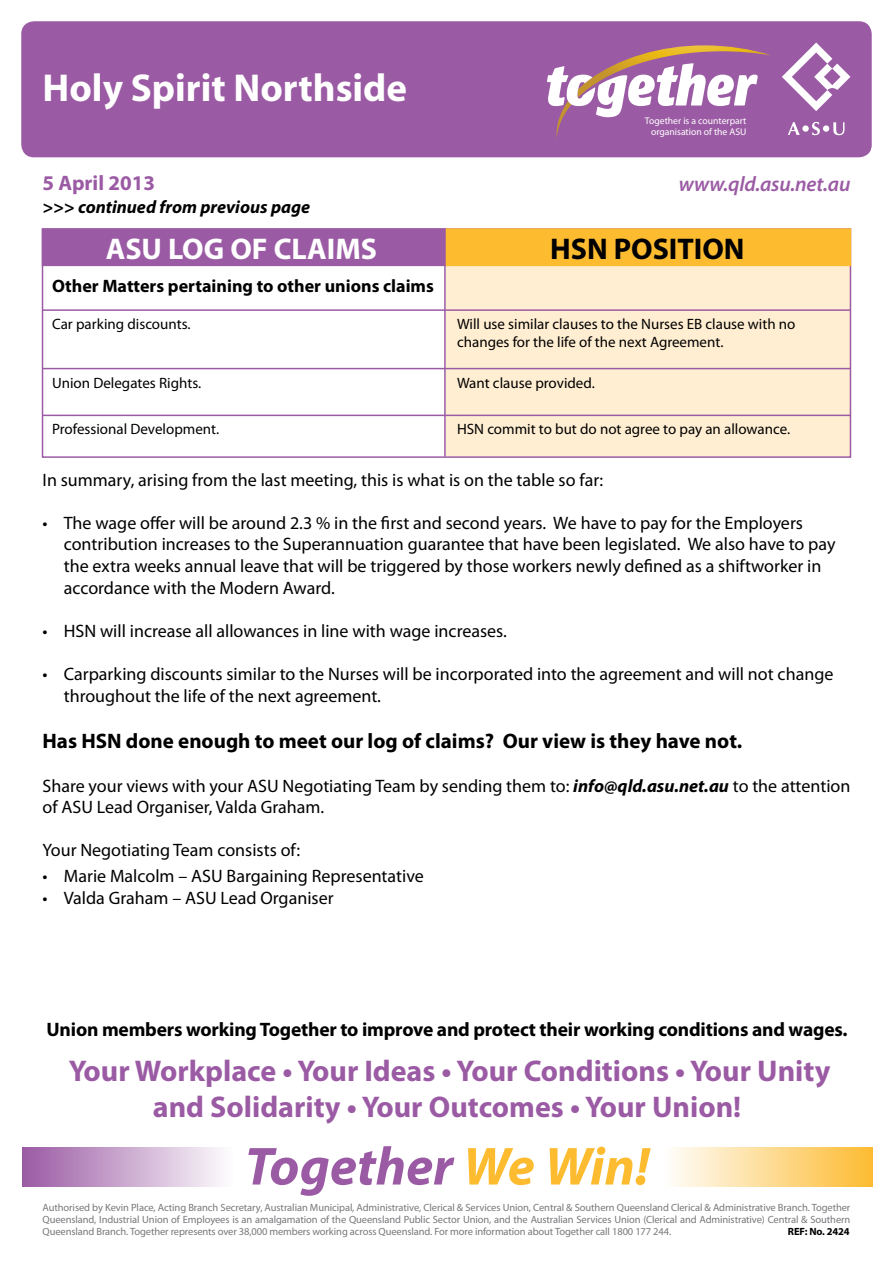
<style>
.page{position:relative;width:893px;height:1263px;background:#fff}
.page>*{position:absolute;margin:0;border:0;box-sizing:border-box;transform-origin:0 0}
.t1{font:italic 700 54px "Myriad Pro";color:#9b5ba4}
.t2{font:700 39px "Myriad";color:#fff}
.t3{font:700 30px/36px "Myriad Pro";color:#9b5ba4;text-align:center}
.t4{font:700 30px "Myriad Pro";color:#fff}
.t5{font:700 30px "Myriad Pro";color:#000}
.t6{font:700 21px "Myriad Pro";color:#000}
.t7{font:italic 600 21px "Myriad Pro";letter-spacing:-.01em;color:#9b5ba4}
.t8{font:700 21px "Myriad Pro";color:#9b5ba4}
.t9{font:700 19.5px "Myriad Pro";letter-spacing:-.01em;color:#000}
.t10{font:18px/21.6px "Myriad Pro";color:#000}
.t11{font:700 18px "Myriad Pro";color:#000}
.t12{font:italic 700 18px "Myriad Pro";color:#000}
.t13{font:15px/18px "Myriad Pro";color:#000}
.t14{font:10.5px/12px "Myriad Pro";letter-spacing:-.01em;color:#77787b;text-align:justify}
.t15{font:700 10.5px "Myriad Pro";letter-spacing:-.01em;color:#000}
.t16{font:9.75px/11.2px "Myriad Pro";color:#fff;text-align:right}
.s1{font-weight:700;font-style:italic}
.s2{color:#fdbb30}
</style>
<div class="page">
<div style="left:446px;top:228px;width:405px;height:229px;background:#ffeed2"></div>
<hr style="left:444px;top:266px;width:2px;height:191px;background:#9b5ba4">
<div style="left:42px;top:228px;width:405px;height:38px;background:#9b5ba4;border:2px solid #9b5ba4"></div>
<div style="left:446px;top:228px;width:405px;height:38px;background:#fdbb30;border:2px solid #fdbb30"></div>
<hr style="left:43px;top:309px;width:807px;height:2px;background:#9b5ba4">
<hr style="left:43px;top:368px;width:807px;height:1px;background:#9b5ba4">
<hr style="left:43px;top:415px;width:807px;height:1px;background:#9b5ba4">
<div style="left:21px;top:21px;width:851px;height:136px;background:#9b5ba4;border-radius:13px"></div>
<svg style="left:547px;top:45px;width:224px;height:93px"></svg>
<svg style="left:782px;top:43px;width:68px;height:68px"></svg>
<svg style="left:788px;top:122px;width:12px;height:13px"></svg>
<div style="left:802px;top:125px;width:7px;height:7px;background:#fff;border-radius:50%"></div>
<svg style="left:812px;top:122px;width:8px;height:13px"></svg>
<div style="left:823px;top:125px;width:6px;height:7px;background:#fff;border-radius:50%"></div>
<svg style="left:833px;top:122px;width:11px;height:13px"></svg>
<div style="left:22px;top:1147px;width:210px;height:39px;background:linear-gradient(to right,#9a5aa3,#fdfcfd)"></div>
<div style="left:662px;top:1147px;width:210px;height:39px;background:linear-gradient(to right,#feffff,#fdbc33)"></div>
<h2 class="t2" style="left:43px;top:68px;width:366px">Holy Spirit Northside</h2>
<p class="t16" style="left:645px;top:114px;width:103px">Together is a counterpart organisation of the ASU</p>
<p class="t8" style="left:43px;top:169px;width:114px">5 April 2013</p>
<p class="t7" style="left:679px;top:170px;width:173px">www.qld.asu.net.au</p>
<p class="t12" style="left:43px;top:196px;width:269px">&gt;&gt;&gt; continued from previous page</p>
<h3 class="t4" style="left:106px;top:229px;width:273px">ASU LOG OF CLAIMS</h3>
<h3 class="t5" style="left:550px;top:229px;width:196px">HSN POSITION</h3>
<p class="t11" style="left:52px;top:274px;width:383px">Other Matters pertaining to other unions claims</p>
<p class="t13" style="left:52px;top:315px;width:140px">Car parking discounts.</p>
<p class="t13" style="left:52px;top:373px;width:151px">Union Delegates Rights.</p>
<p class="t13" style="left:52px;top:420px;width:169px">Professional Development.</p>
<p class="t13" style="left:457px;top:315px;width:340px">Will use similar clauses to the Nurses EB clause with no changes for the life of the next Agreement.</p>
<p class="t13" style="left:457px;top:373px;width:139px">Want clause provided.</p>
<p class="t13" style="left:457px;top:420px;width:335px">HSN commit to but do not agree to pay an allowance.</p>
<p class="t10" style="left:43px;top:468px;width:562px">In summary, arising from the last meeting, this is what is on the table so far:</p>
<p class="t10" style="left:64px;top:512px;width:773px;text-indent:-21px">• The wage offer will be around 2.3 % in the first and second years. We have to pay for the Employers contribution increases to the Superannuation guarantee that have been legislated. We also have to pay the extra weeks annual leave that will be triggered by those workers newly defined as a shiftworker in accordance with the Modern Award.</p>
<p class="t10" style="left:43px;top:620px;width:466px">• HSN will increase all allowances in line with wage increases.</p>
<p class="t10" style="left:64px;top:663px;width:771px;text-indent:-21px">• Carparking discounts similar to the Nurses will be incorporated into the agreement and will not change throughout the life of the next agreement.</p>
<p class="t6" style="left:43px;top:728px;width:701px">Has HSN done enough to meet our log of claims? Our view is they have not.</p>
<p class="t10" style="left:43px;top:774px;width:809px">Share your views with your ASU Negotiating Team by sending them to: <span class="s1">info@qld.asu.net.au</span> to the attention of ASU Lead Organiser, Valda Graham.</p>
<p class="t10" style="left:43px;top:839px;width:259px">Your Negotiating Team consists of:</p>
<p class="t10" style="left:43px;top:865px;width:383px">• Marie Malcolm – ASU Bargaining Representative</p>
<p class="t10" style="left:43px;top:887px;width:293px">• Valda Graham – ASU Lead Organiser</p>
<p class="t9" style="left:47px;top:1017px;width:803px">Union members working Together to improve and protect their working conditions and wages.</p>
<h3 class="t3" style="left:69px;top:1052px;width:763px">Your Workplace • Your Ideas • Your Conditions • Your Unity and Solidarity • Your Outcomes • Your Union!</h3>
<h1 class="t1" style="left:245px;top:1131px;width:406px">Together <span class="s2">We Win!</span></h1>
<p class="t14" style="left:43px;top:1201px;width:809px">Authorised by Kevin Place, Acting Branch Secretary, Australian Municipal, Administrative, Clerical &amp; Services Union, Central &amp; Southern Queensland Clerical &amp; Administrative Branch. Together Queensland, Industrial Union of Employees is an amalgamation of the Queensland Public Sector Union, and the Australian Services Union (Clerical and Administrative) Central &amp; Southern Queensland Branch. Together represents over 38,000 members working across Queensland. For more information about Together call 1800 177 244.</p>
<p class="t15" style="left:788px;top:1224px;width:63px">REF: No. 2424</p>
</div>
